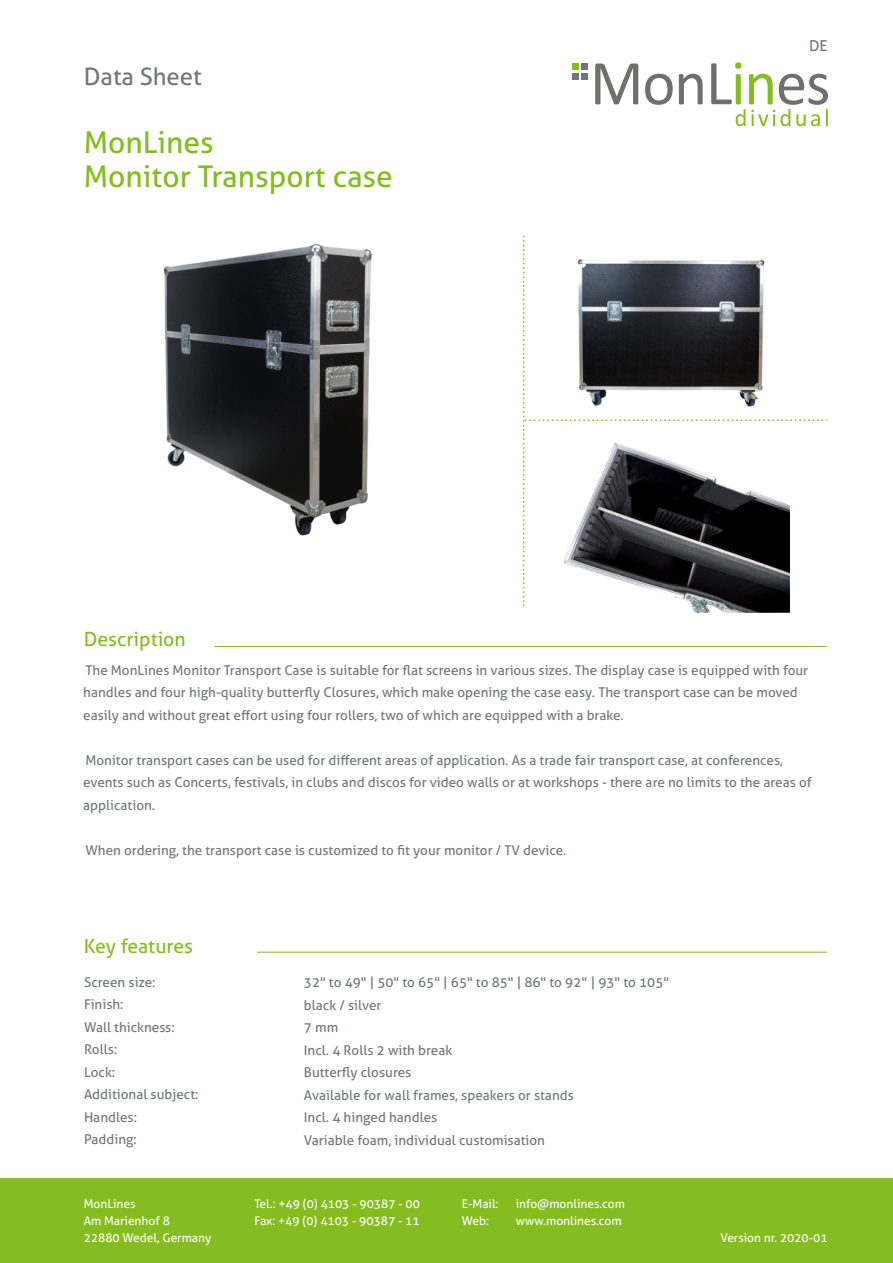
<style>
.page{position:relative;width:893px;height:1263px;background:#fff}
.page>*{position:absolute;margin:0;border:0;box-sizing:border-box;transform-origin:0 0}
.t1{font:30px/34px "Aller";color:#85bc20}
.t2{font:24px "Aller";color:#727777}
.t3{font:19.5px "Aller";color:#85bc20}
.t4{font:15px "Aller";color:#727777}
.t5{font:13.5px/22.5px "Aller";color:#727777}
.t6{font:12px "Aller";color:#fff}
</style>
<div class="page">
<div style="left:0;top:1178px;width:893px;height:85px;background:#85bc20"></div>
<svg style="left:595px;top:63px;width:43px;height:41px"></svg>
<svg style="left:645px;top:74px;width:28px;height:31px"></svg>
<svg style="left:679px;top:74px;width:24px;height:30px"></svg>
<svg style="left:711px;top:62px;width:117px;height:64px"></svg>
<svg style="left:573px;top:64px;width:15px;height:6px"></svg>
<div style="left:573px;top:73px;width:6px;height:7px;background:#717676"></div>
<div style="left:582px;top:73px;width:6px;height:7px;background:#717676"></div>
<hr style="left:215px;top:646px;width:612px;height:1px;background:#85bc20">
<hr style="left:257px;top:952px;width:570px;height:1px;background:#85bc20">
<img style="left:163px;top:243px;width:209px;height:293px">
<img style="left:692px;top:606px;width:98px;height:6px">
<svg style="left:523px;top:236px;width:304px;height:370px"></svg>
<h2 class="t2" style="left:84px;top:63px;width:120px">Data Sheet</h2>
<h1 class="t1" style="left:84px;top:126px;width:311px">MonLines<br>Monitor Transport case</h1>
<h3 class="t3" style="left:84px;top:628px;width:104px">Description</h3>
<p class="t4" style="left:809px;top:37px;width:20px">DE</p>
<p class="t5" style="left:83px;top:659px;width:727px">The MonLines Monitor Transport Case is suitable for flat screens in various sizes. The display case is equipped with four handles and four high-quality butterfly Closures, which make opening the case easy. The transport case can be moved easily and without great effort using four rollers, two of which are equipped with a brake.</p>
<p class="t5" style="left:83px;top:749px;width:730px">Monitor transport cases can be used for different areas of application. As a trade fair transport case, at conferences, events such as Concerts, festivals, in clubs and discos for video walls or at workshops - there are no limits to the areas of application.</p>
<p class="t5" style="left:85px;top:839px;width:483px">When ordering, the transport case is customized to fit your monitor / TV device.</p>
<h3 class="t3" style="left:84px;top:934px;width:111px">Key features</h3>
<p class="t5" style="left:84px;top:971px;width:116px">Screen size:<br>Finish:<br>Wall thickness:<br>Rolls:<br>Lock:<br>Additional subject:<br>Handles:<br>Padding:</p>
<p class="t5" style="left:304px;top:971px;width:367px">32" to 49" | 50" to 65" | 65" to 85" | 86" to 92" | 93" to 105" black / silver<br>7 mm<br>Incl. 4 Rolls 2 with break<br>Butterfly closures<br>Available for wall frames, speakers or stands<br>Incl. 4 hinged handles<br>Variable foam, individual customisation</p>
<p class="t6" style="left:84px;top:1196px;width:53px">MonLines</p>
<p class="t6" style="left:254px;top:1196px;width:167px">Tel.: +49 (0) 4103 - 90387 - 00</p>
<p class="t6" style="left:462px;top:1196px;width:38px">E-Mail:</p>
<p class="t6" style="left:516px;top:1196px;width:111px">info@monlines.com</p>
<p class="t6" style="left:84px;top:1213px;width:88px">Am Marienhof 8</p>
<p class="t6" style="left:254px;top:1213px;width:167px">Fax: +49 (0) 4103 - 90387 - 11</p>
<p class="t6" style="left:462px;top:1213px;width:29px">Web:</p>
<p class="t6" style="left:516px;top:1213px;width:107px">www.monlines.com</p>
<p class="t6" style="left:84px;top:1230px;width:129px">22880 Wedel, Germany</p>
<p class="t6" style="left:721px;top:1230px;width:108px">Version nr. 2020-01</p>
</div>
